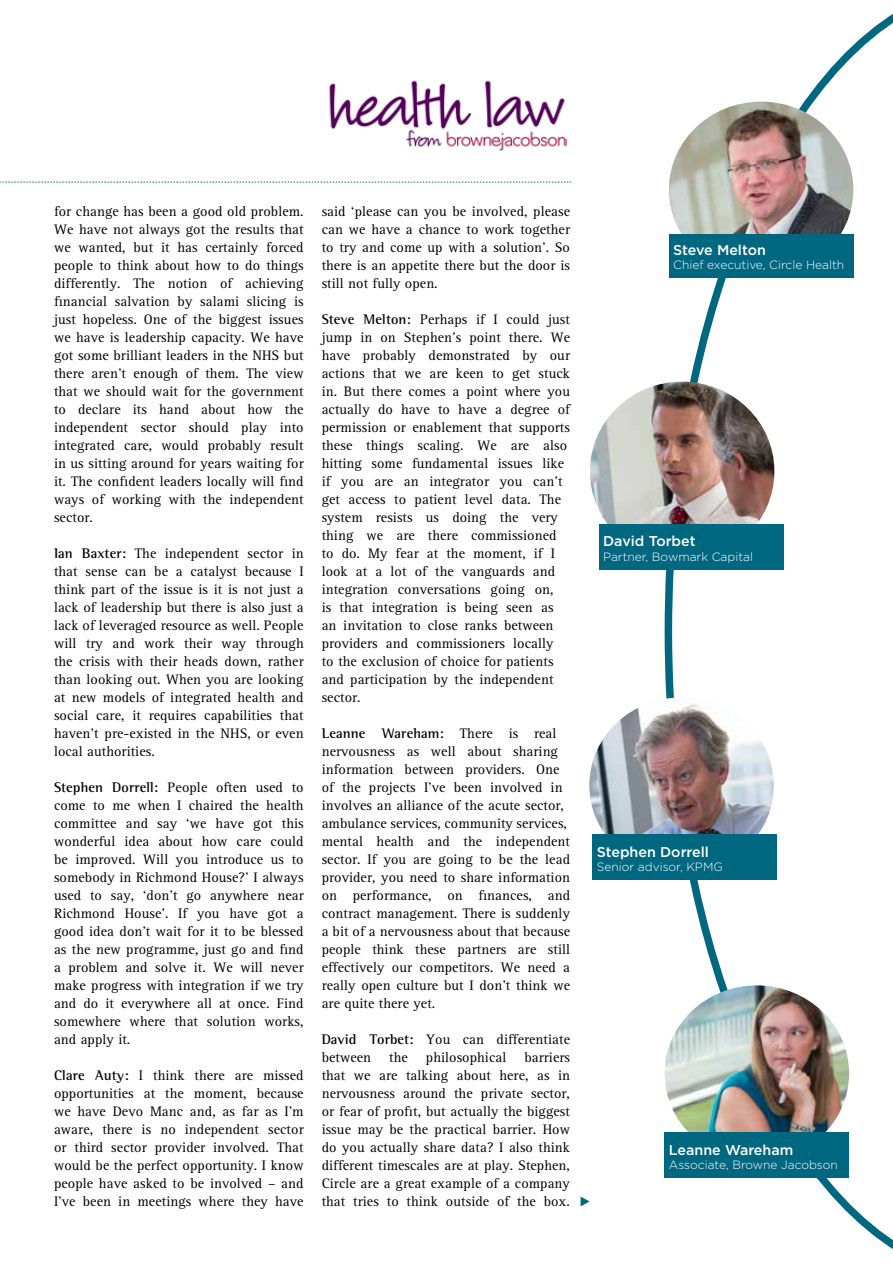
<style>
.page{position:relative;width:893px;height:1263px;background:#fff}
.page>*{position:absolute;margin:0;border:0;box-sizing:border-box;transform-origin:0 0}
.t1{font:14.25px/18px "Agfa Rotis Serif";letter-spacing:.005em;color:#000;text-align:justify}
.t2{font:500 14.25px "Gotham";color:#fff}
.t3{font:700 14.25px "Agfa Rotis Semi Serif";letter-spacing:.005em;color:#000}
.t4{font:300 12px "Gotham";color:#fff}
.s1{font-family:"Agfa Rotis Semi Serif";font-weight:700}
.s2{font-family:"Agfa Rotis Serif";font-weight:400}
.s3{font-family:"MS Gothic";font-size:21px;color:#006781}
</style>
<div class="page">
<svg style="left:665px;top:14px;width:228px;height:1235px"></svg>
<svg style="left:0;top:181px;width:571px;height:2px"></svg>
<img style="left:669px;top:102px;width:184px;height:132px">
<div style="left:669px;top:234px;width:184px;height:44px;background:#006781"></div>
<img style="left:590px;top:382px;width:184px;height:142px">
<div style="left:599px;top:524px;width:184px;height:45px;background:#006781"></div>
<img style="left:589px;top:697px;width:185px;height:137px">
<div style="left:592px;top:834px;width:185px;height:45px;background:#006781"></div>
<img style="left:665px;top:985px;width:184px;height:147px">
<div style="left:665px;top:1132px;width:184px;height:46px;background:#006781"></div>
<img style="left:329px;top:80px;width:238px;height:71px">
<p class="t1" style="left:54px;top:203px;width:251px">for change has been a good old problem.<br>We have not always got the results that we wanted, but it has certainly forced people to think about how to do things differently. The notion of achieving financial salvation by salami slicing is just hopeless. One of the biggest issues we have is leadership capacity. We have got some brilliant leaders in the NHS but there aren’t enough of them. The view that we should wait for the government to declare its hand about how the independent sector should play into integrated care, would probably result in us sitting around for years waiting for it. The confident leaders locally will find ways of working with the independent sector.</p>
<p class="t1" style="left:54px;top:545px;width:251px"><span class="s1">Ian Baxter:</span> The independent sector in that sense can be a catalyst because I think part of the issue is it is not just a lack of leadership but there is also just a lack of leveraged resource as well. People will try and work their way through the crisis with their heads down, rather than looking out. When you are looking at new models of integrated health and social care, it requires capabilities that haven’t pre-existed in the NHS, or even local authorities.</p>
<p class="t1" style="left:54px;top:779px;width:251px"><span class="s1">Stephen Dorrell:</span> People often used to come to me when I chaired the health committee and say ‘we have got this wonderful idea about how care could be improved. Will you introduce us to somebody in Richmond House?’ I always used to say, ‘don’t go anywhere near Richmond House’. If you have got a good idea don’t wait for it to be blessed as the new programme, just go and find a problem and solve it. We will never make progress with integration if we try and do it everywhere all at once. Find somewhere where that solution works, and apply it.</p>
<p class="t1" style="left:54px;top:1067px;width:251px"><span class="s1">Clare Auty:</span> I think there are missed opportunities at the moment, because we have Devo Manc and, as far as I’m aware, there is no independent sector or third sector provider involved. That would be the perfect opportunity. I know people have asked to be involved – and I’ve been in meetings where they have</p>
<p class="t1" style="left:322px;top:203px;width:250px">said ‘please can you be involved, please can we have a chance to work together to try and come up with a solution’. So there is an appetite there but the door is still not fully open.</p>
<p class="t1" style="left:322px;top:311px;width:250px;text-align:left"><span class="s1">Steve Melton:</span> Perhaps if I could just jump in on Stephen’s point there. We have probably demonstrated by our actions that we are keen to get stuck in. But there comes a point where you actually do have to have a degree of permission or enablement that supports these things scaling. We are also hitting some fundamental issues like if you are an integrator you can’t get access to patient level data. The system resists us doing the very thing we are there commissioned to do. My fear at the moment, if I look at a lot of the vanguards and integration conversations going on,<br>is that integration is being seen as an invitation to close ranks between providers and commissioners locally<br>to the exclusion of choice for patients and participation by the independent sector.</p>
<p class="t3" style="left:322px;top:724px;width:236px">Leanne Wareham: <span class="s2">There is real</span></p>
<p class="t1" style="left:322px;top:743px;width:250px;text-align:left">nervousness as well about sharing information between providers. One of the projects I’ve been involved in involves an alliance of the acute sector, ambulance services, community services, mental health and the independent sector. If you are going to be the lead provider, you need to share information on performance, on finances, and contract management. There is suddenly a bit of a nervousness about that because people think these partners are still effectively our competitors. We need a really open culture but I don’t think we are quite there yet.</p>
<p class="t1" style="left:322px;top:1030px;width:250px"><span class="s1">David Torbet:</span> You can differentiate between</p>
<p class="t2" style="left:673px;top:240px;width:94px">Steve Melton</p>
<p class="t4" style="left:673px;top:257px;width:173px">Chief executive, Circle Health</p>
<p class="t2" style="left:603px;top:532px;width:94px">David Torbet</p>
<p class="t4" style="left:603px;top:549px;width:151px">Partner, Bowmark Capital</p>
<p class="t2" style="left:597px;top:842px;width:114px">Stephen Dorrell</p>
<p class="t4" style="left:597px;top:859px;width:128px">Senior advisor, KPMG</p>
<p class="t1" style="left:322px;top:1048px;width:270px;text-align:left;text-indent:203px">barriers that we are talking about here, as in nervousness around the private sector,<br>or fear of profit, but actually the biggest issue may be the practical barrier. How<br>do you actually share data? I also think different timescales are at play. Stephen, Circle are a great example of a company that tries to think outside of the box. <span class="s3">▶</span></p>
<p class="t1" style="left:389px;top:1048px;width:20px">the</p>
<p class="t1" style="left:426px;top:1048px;width:82px">philosophical</p>
<p class="t2" style="left:669px;top:1140px;width:126px">Leanne Wareham</p>
<p class="t4" style="left:669px;top:1157px;width:171px">Associate, Browne Jacobson</p>
</div>
